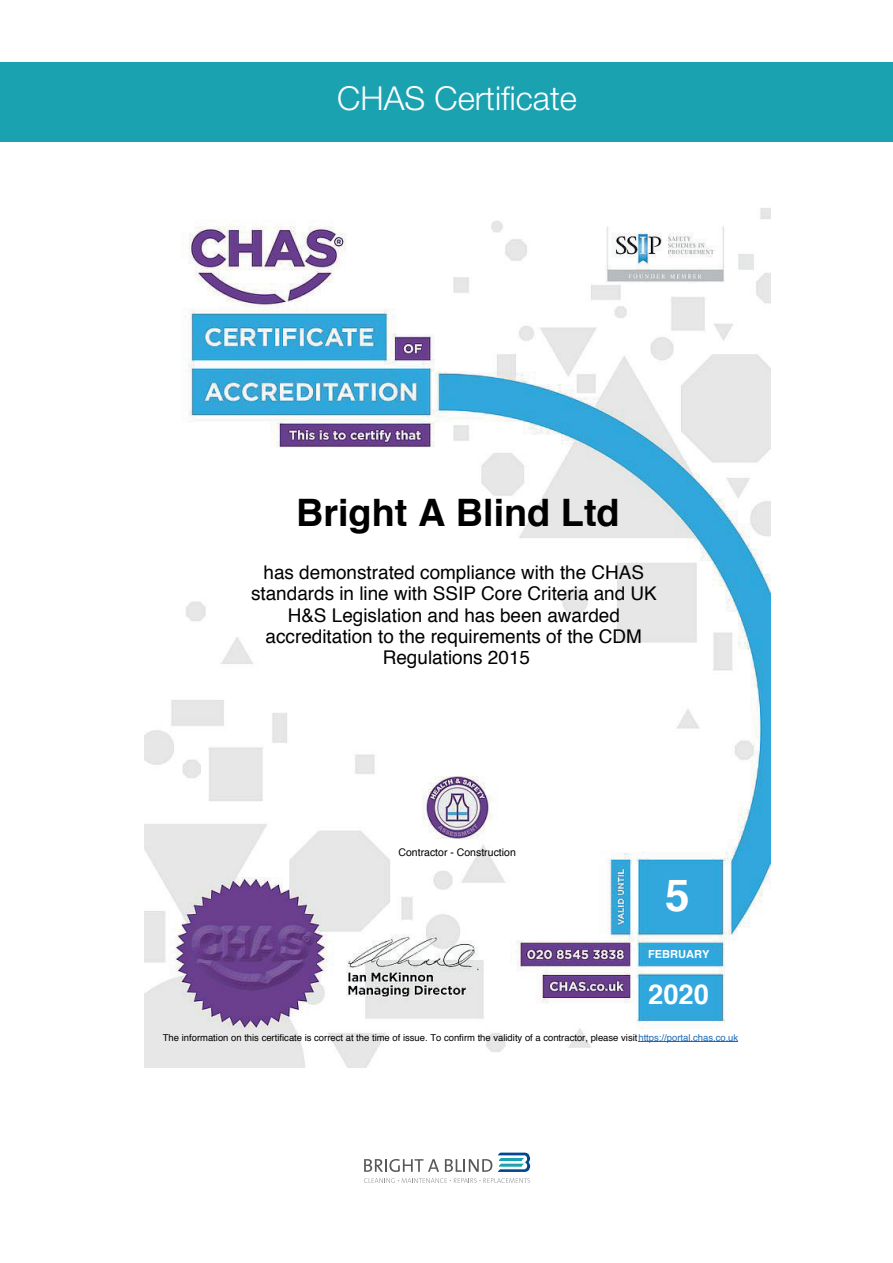
<style>
.page{position:relative;width:893px;height:1263px;background:#fff}
.page>*{position:absolute;margin:0;border:0;box-sizing:border-box;transform-origin:0 0}
.t1{font:700 44.1px "Helvetica";color:#fff}
.t2{font:700 37.8px "Helvetica";color:#000001}
.t3{font:300 33px "Helvetica Neue";color:#fff}
.t4{font:700 27.3px "Helvetica";color:#fff}
.t5{font:18.9px/21.1px "Helvetica";color:#000001;text-align:center}
.t6{font:700 11.1px "Helvetica";color:#fff}
.t7{font:10.5px "Helvetica";color:#000001}
.t8{font:9.45px "Helvetica";color:#000001}
.s1{color:#1c6ab5}
</style>
<div class="page">
<img style="left:144px;top:207px;width:626px;height:860px">
<hr style="left:638px;top:1041px;width:100px;height:1px;background:#1c6ab5">
<div style="left:0;top:62px;width:893px;height:80px;background:#1ba2b0"></div>
<svg style="left:364px;top:1159px;width:75px;height:13px"></svg>
<svg style="left:445px;top:1159px;width:47px;height:13px"></svg>
<svg style="left:364px;top:1178px;width:166px;height:5px"></svg>
<svg style="left:498px;top:1152px;width:32px;height:20px"></svg>
<h3 class="t3" style="left:337px;top:78px;width:241px">CHAS Certificate</h3>
<h2 class="t2" style="left:296px;top:482px;width:325px">Bright A Blind Ltd</h2>
<p class="t5" style="left:251px;top:563px;width:407px">has demonstrated compliance with the CHAS standards in line with SSIP Core Criteria and UK H&amp;S Legislation and has been awarded accreditation to the requirements of the CDM Regulations 2015</p>
<p class="t7" style="left:398px;top:844px;width:119px">Contractor - Construction</p>
<h1 class="t1" style="left:665px;top:860px;width:26px">5</h1>
<p class="t6" style="left:648px;top:945px;width:63px">FEBRUARY</p>
<h3 class="t4" style="left:648px;top:972px;width:62px">2020</h3>
<p class="t8" style="left:163px;top:1030px;width:577px">The information on this certificate is correct at the time of issue. To confirm the validity of a contractor, please visit <span class="s1">https://portal.chas.co.uk</span></p>
</div>
